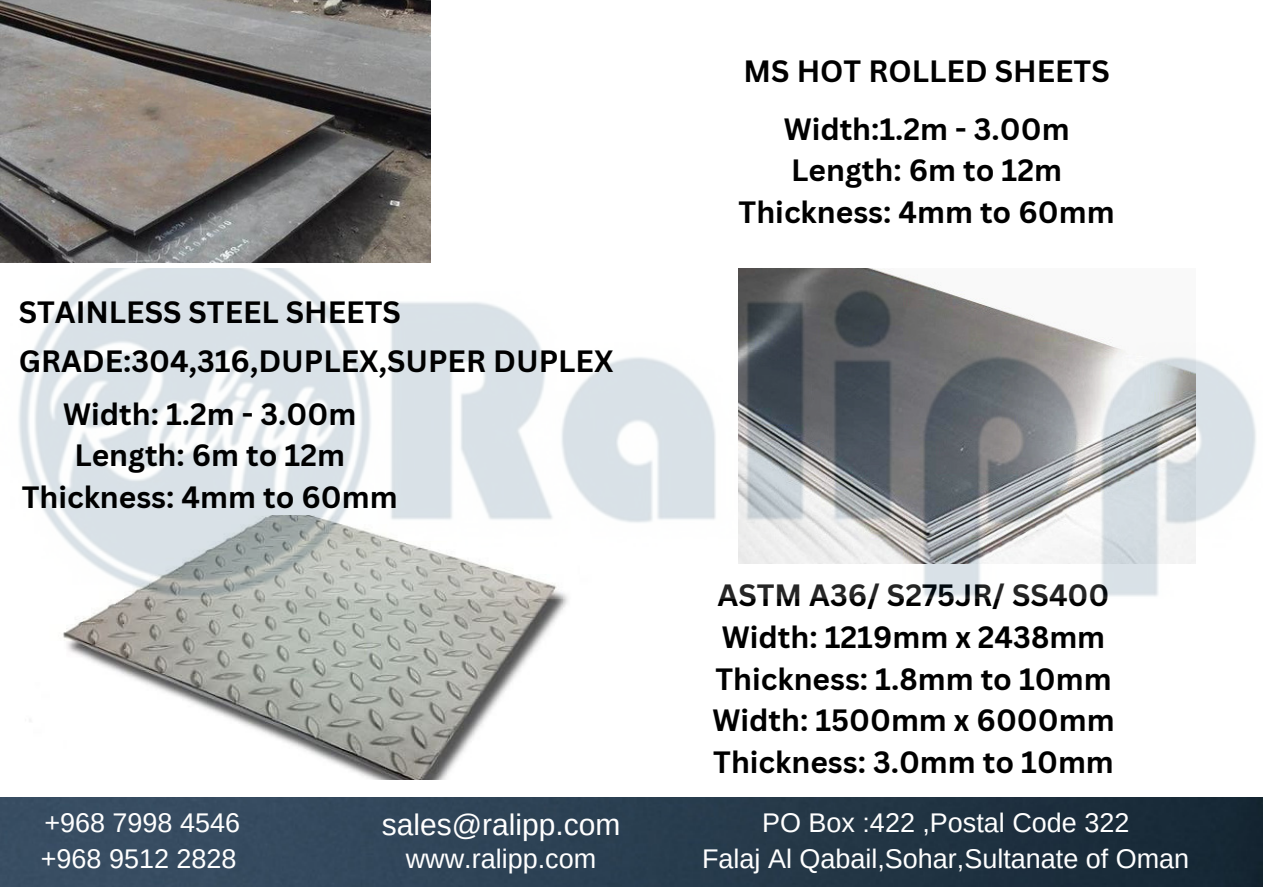
<style>
.page{position:relative;width:1263px;height:894px;background:#fff}
.page>*{position:absolute;margin:0;border:0;box-sizing:border-box;transform-origin:0 0}
.t1{font:700 30px "Canva Sans";color:#000}
.t2{font:30px "Arimo";color:#fff}
.t3{font:27px "Arimo";color:#fff}
</style>
<div class="page">
<img style="left:0;top:0;width:431px;height:262px">
<img style="left:30px;top:598px;width:538px;height:181px">
<img style="left:0;top:797px;width:1262px;height:89px">
<img style="left:18px;top:268px;width:1238px;height:330px">
<p class="t1" style="left:19px;top:291px;width:384px">STAINLESS STEEL SHEETS</p>
<p class="t1" style="left:19px;top:340px;width:596px">GRADE:304,316,DUPLEX,SUPER DUPLEX</p>
<p class="t1" style="left:63px;top:392px;width:294px">Width: 1.2m - 3.00m</p>
<p class="t1" style="left:74px;top:434px;width:272px">Length: 6m to 12m</p>
<p class="t1" style="left:22px;top:475px;width:377px">Thickness: 4mm to 60mm</p>
<p class="t3" style="left:44px;top:807px;width:197px">+968 7998 4546</p>
<p class="t3" style="left:41px;top:843px;width:197px">+968 9512 2828</p>
<p class="t2" style="left:382px;top:807px;width:240px">sales@ralipp.com</p>
<p class="t3" style="left:406px;top:843px;width:192px">www.ralipp.com</p>
<p class="t1" style="left:744px;top:50px;width:368px">MS HOT ROLLED SHEETS</p>
<p class="t1" style="left:784px;top:107px;width:287px">Width:1.2m - 3.00m</p>
<p class="t1" style="left:791px;top:149px;width:272px">Length: 6m to 12m</p>
<p class="t1" style="left:739px;top:191px;width:377px">Thickness: 4mm to 60mm</p>
<p class="t1" style="left:718px;top:574px;width:393px">ASTM A36/ S275JR/ SS400</p>
<p class="t1" style="left:722px;top:615px;width:385px">Width: 1219mm x 2438mm</p>
<p class="t1" style="left:715px;top:657px;width:398px">Thickness: 1.8mm to 10mm</p>
<p class="t1" style="left:712px;top:699px;width:404px">Width: 1500mm x 6000mm</p>
<p class="t1" style="left:713px;top:740px;width:402px">Thickness: 3.0mm to 10mm</p>
<p class="t3" style="left:762px;top:807px;width:369px">PO Box :422 ,Postal Code 322</p>
<p class="t3" style="left:702px;top:843px;width:489px">Falaj Al Qabail,Sohar,Sultanate of Oman</p>
</div>
